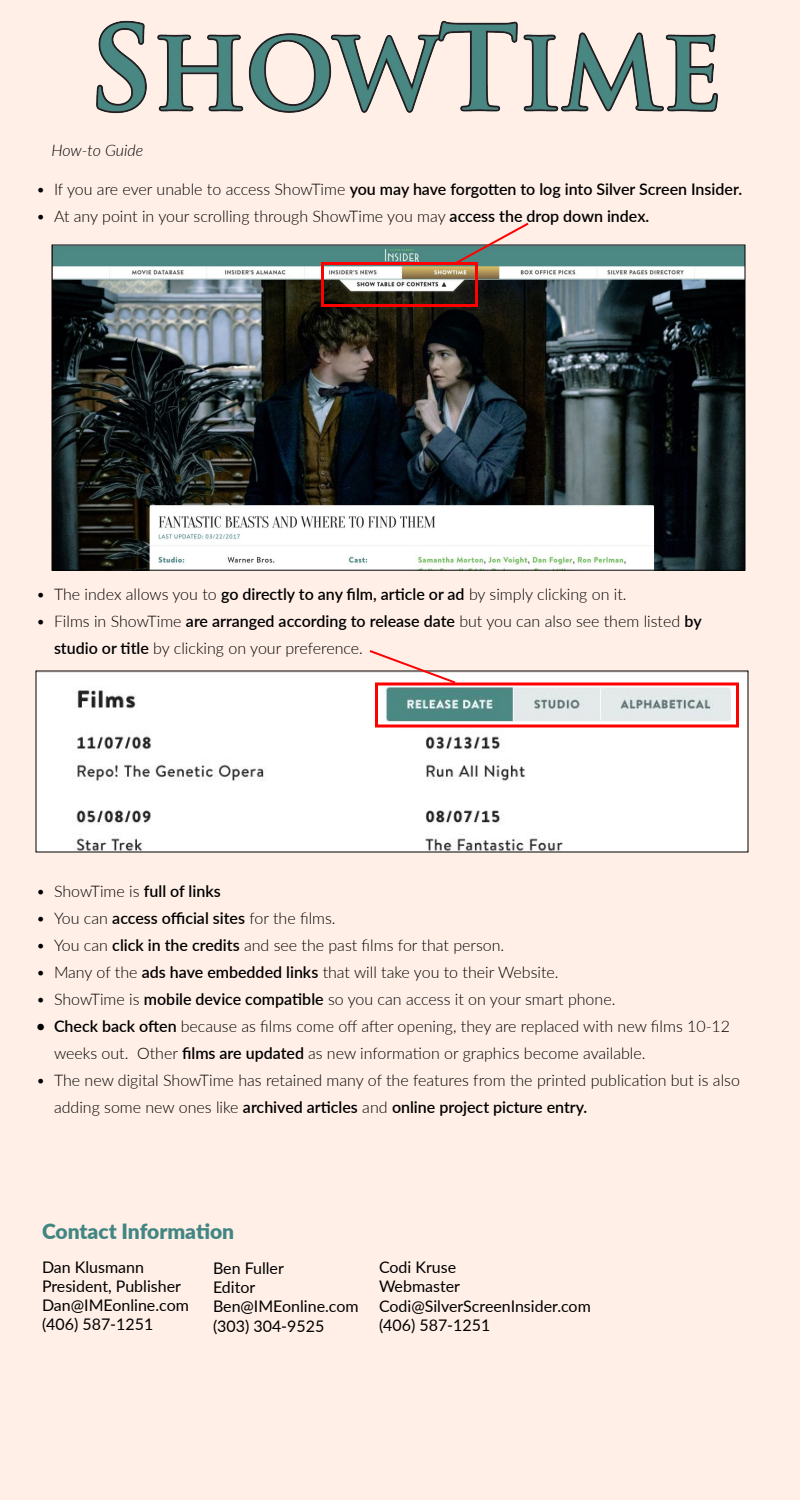
<style>
.page{position:relative;width:800px;height:1500px;background:#ffefe7}
.page>*{position:absolute;margin:0;border:0;box-sizing:border-box;transform-origin:0 0}
.t1{font:900 21px "Lato";color:#428683}
.t2{font:300 16px/27px "Lato";color:#000}
.t3{font:16px/19.2px "Lato";color:#000}
.t4{font:600 16px "Lato";color:#000}
.t5{font:italic 300 16px "Lato";letter-spacing:-.005em;color:#000}
.s1{font-weight:300}
.s2{font-weight:600}
</style>
<div class="page">
<img style="left:54px;top:246px;width:690px;height:323px">
<div style="left:321px;top:262px;width:157px;height:45px;border:3px solid #f00"></div>
<img style="left:38px;top:672px;width:708px;height:178px">
<div style="left:375px;top:682px;width:364px;height:46px;border:3px solid #f00"></div>
<svg style="left:367px;top:650px;width:91px;height:35px"></svg>
<svg style="left:453px;top:222px;width:78px;height:44px"></svg>
<img style="left:96px;top:20px;width:622px;height:94px">
<p class="t5" style="left:52px;top:140px;width:93px">How-to Guide</p>
<p class="t4" style="left:36px;top:179px;width:708px"><span class="s1">• If you are ever unable to access ShowTime</span> you may have forgotten to log into Silver Screen Insider.</p>
<p class="t2" style="left:36px;top:202px;width:615px">• At any point in your scrolling through ShowTime you may <span class="s2">access the drop down index.</span></p>
<p class="t2" style="left:36px;top:580px;width:592px">• The index allows you to <span class="s2">go directly to any film, article or ad</span> by simply clicking on it.</p>
<p class="t2" style="left:54px;top:607px;width:649px;text-indent:-18px">• Films in ShowTime <span class="s2">are arranged according to release date</span> but you can also see them listed <span class="s2">by studio or title</span> by clicking on your preference.</p>
<p class="t2" style="left:36px;top:877px;width:186px">• ShowTime is <span class="s2">full of links</span></p>
<p class="t2" style="left:36px;top:904px;width:301px">• You can <span class="s2">access official sites</span> for the films.</p>
<p class="t2" style="left:36px;top:931px;width:470px">• You can <span class="s2">click in the credits</span> and see the past films for that person.</p>
<p class="t2" style="left:36px;top:958px;width:524px">• Many of the <span class="s2">ads have embedded links</span> that will take you to their Website.</p>
<p class="t2" style="left:36px;top:985px;width:581px">• ShowTime is <span class="s2">mobile device compatible</span> so you can access it on your smart phone.</p>
<p class="t2" style="left:54px;top:1012px;width:678px;text-indent:-18px"><span class="s2">• Check back often</span> because as films come off after opening, they are replaced with new films 10-12 weeks out. Other <span class="s2">films are updated</span> as new information or graphics become available.</p>
<p class="t2" style="left:54px;top:1066px;width:687px;text-indent:-18px">• The new digital ShowTime has retained many of the features from the printed publication but is also adding some new ones like <span class="s2">archived articles</span> and <span class="s2">online project picture entry.</span></p>
<h1 class="t1" style="left:42px;top:1218px;width:194px">Contact Information</h1>
<p class="t3" style="left:42px;top:1257px;width:148px">Dan Klusmann<br>President, Publisher<br>Dan@IMEonline.com (406) 587-1251</p>
<p class="t3" style="left:213px;top:1258px;width:147px">Ben Fuller<br>Editor<br>Ben@IMEonline.com (303) 304-9525</p>
<p class="t3" style="left:379px;top:1257px;width:213px">Codi Kruse<br>Webmaster<br>Codi@SilverScreenInsider.com (406) 587-1251</p>
</div>
